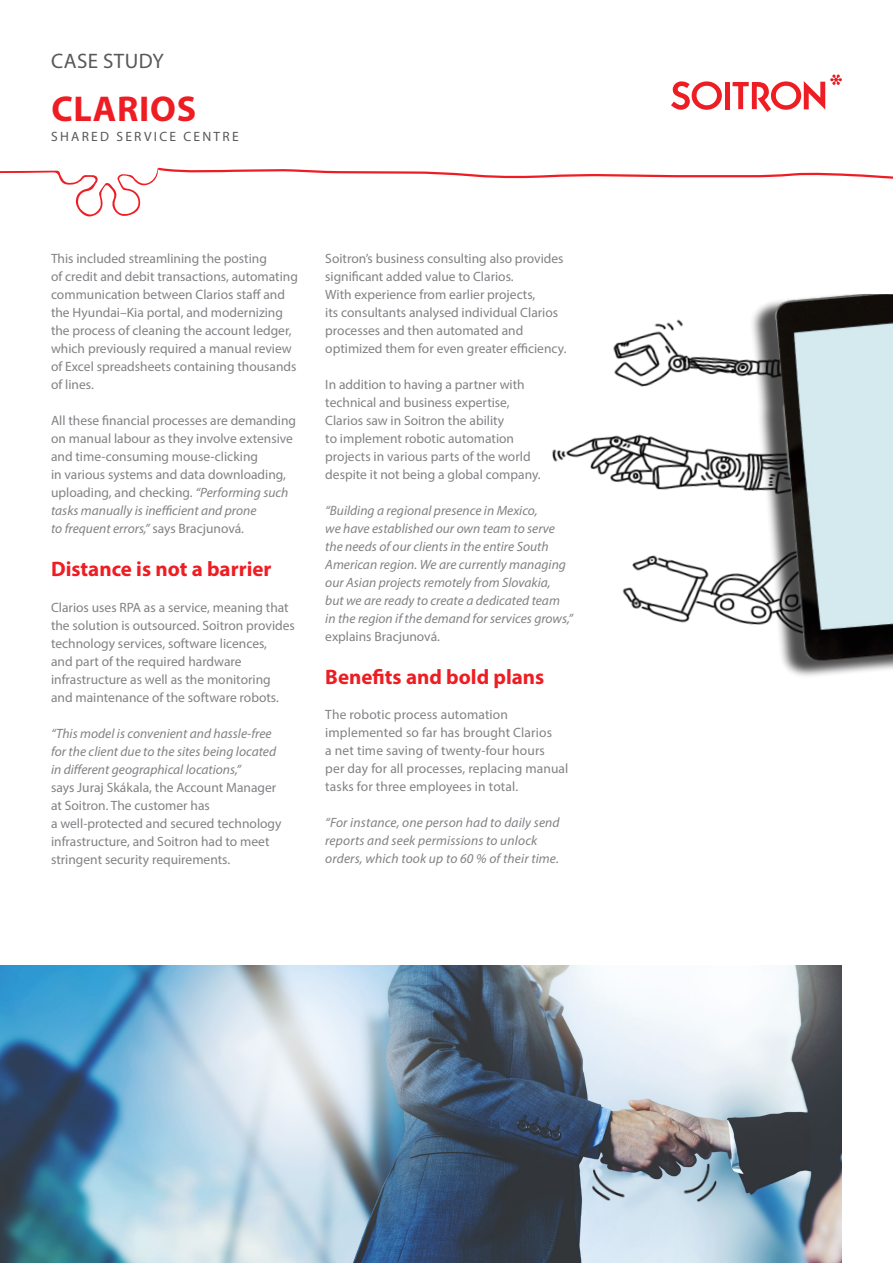
<style>
.page{position:relative;width:893px;height:1263px;background:#fff}
.page>*{position:absolute;margin:0;border:0;box-sizing:border-box;transform-origin:0 0}
.t1{font:700 36px "Myriad Pro";letter-spacing:.02em;color:#ee1d23}
.t2{font:700 21px "Myriad Pro";color:#ee1d23}
.t3{font:21px "Myriad Pro";letter-spacing:.02em;color:#57585a}
.t4{font:13.5px/18px "Myriad Pro";color:#808285}
.t5{font:italic 13.5px/18px "Myriad Pro";color:#808285}
.t6{font:13.5px "Myriad Pro";letter-spacing:.17em;color:#57585a}
.s1{font-style:italic}
.s2{font-style:normal}
</style>
<div class="page">
<img style="left:0;top:966px;width:842px;height:297px">
<hr style="left:725px;top:82px;width:4px;height:27px;background:#ee1d23">
<svg style="left:732px;top:75px;width:110px;height:37px"></svg>
<svg style="left:671px;top:81px;width:51px;height:29px"></svg>
<img style="left:584px;top:1003px;width:144px;height:208px">
<img style="left:552px;top:294px;width:341px;height:382px">
<svg style="left:0;top:167px;width:893px;height:50px"></svg>
<p class="t3" style="left:51px;top:48px;width:114px">CASE STUDY</p>
<p class="t1" style="left:51px;top:85px;width:146px">CLARIOS</p>
<p class="t6" style="left:51px;top:128px;width:189px">SHARED SERVICE CENTRE</p>
<p class="t4" style="left:51px;top:249px;width:248px">This included streamlining the posting<br>of credit and debit transactions, automating communication between Clarios staff and the Hyundai–Kia portal, and modernizing the process of cleaning the account ledger, which previously required a manual review of Excel spreadsheets containing thousands of lines.</p>
<p class="t4" style="left:51px;top:411px;width:247px">All these financial processes are demanding on manual labour as they involve extensive and time-consuming mouse-clicking</p>
<p class="t4" style="left:51px;top:465px;width:239px">in various systems and data downloading, uploading, and checking. <span class="s1">“Performing such tasks manually is inefficient and prone<br>to frequent errors,”</span> says Bracjunová.</p>
<p class="t2" style="left:51px;top:556px;width:222px">Distance is not a barrier</p>
<p class="t4" style="left:51px;top:599px;width:245px">Clarios uses RPA as a service, meaning that the solution is outsourced. Soitron provides technology services, software licences,<br>and part of the required hardware infrastructure as well as the monitoring and maintenance of the software robots.</p>
<p class="t5" style="left:51px;top:725px;width:222px">“This model is convenient and hassle-free</p>
<p class="t5" style="left:51px;top:743px;width:227px">for the client due to the sites being located in different geographical locations,”<br><span class="s2">says Juraj Skákala, the Account Manager at Soitron. The customer has</span></p>
<p class="t4" style="left:51px;top:815px;width:232px">a well-protected and secured technology infrastructure, and Soitron had to meet stringent security requirements.</p>
<p class="t4" style="left:325px;top:249px;width:243px">Soitron’s business consulting also provides significant added value to Clarios.<br>With experience from earlier projects,<br>its consultants analysed individual Clarios processes and then automated and optimized them for even greater efficiency.</p>
<p class="t4" style="left:325px;top:375px;width:217px">In addition to having a partner with technical and business expertise, Clarios saw in Soitron the ability<br>to implement robotic automation projects in various parts of the world despite it not being a global company.</p>
<p class="t5" style="left:325px;top:501px;width:249px">“Building a regional presence in Mexico,<br>we have established our own team to serve the needs of our clients in the entire South American region. We are currently managing our Asian projects remotely from Slovakia,<br>but we are ready to create a dedicated team in the region if the demand for services grows,” <span class="s2">explains Bracjunová.</span></p>
<p class="t2" style="left:325px;top:664px;width:220px">Benefits and bold plans</p>
<p class="t4" style="left:325px;top:705px;width:245px">The robotic process automation implemented so far has brought Clarios<br>a net time saving of twenty-four hours<br>per day for all processes, replacing manual tasks for three employees in total.</p>
<p class="t5" style="left:325px;top:813px;width:236px">“For instance, one person had to daily send reports and seek permissions to unlock orders, which took up to 60 % of their time.</p>
</div>
